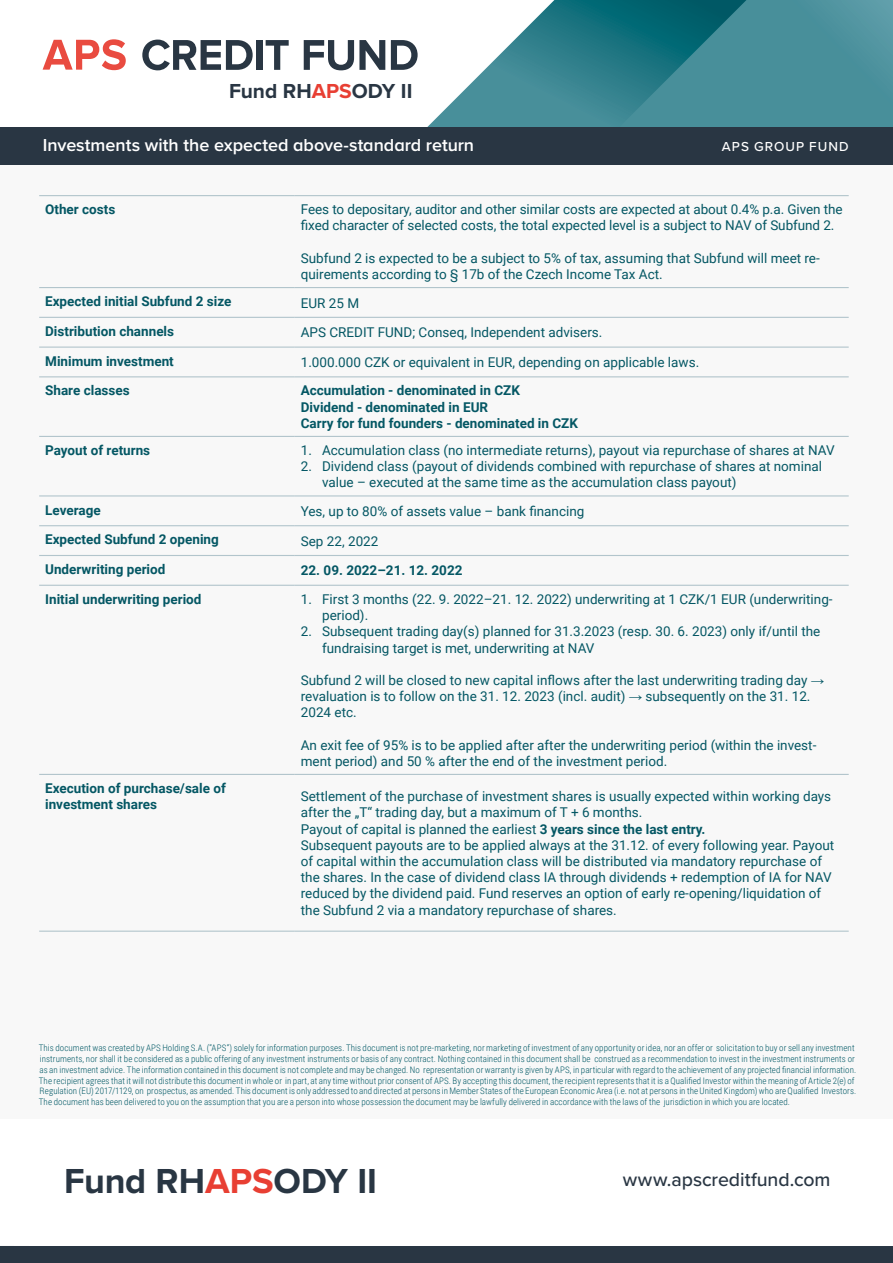
<style>
.page{position:relative;width:893px;height:1263px;background:#fff}
.page>*{position:absolute;margin:0;border:0;box-sizing:border-box;transform-origin:0 0}
.t1{font:700 36px "Proxima Nova";color:#293643}
.t2{font:700 21px "Proxima Nova";color:#293643}
.t3{font:500 19.5px "Proxima Nova";color:#293643}
.t4{font:600 18px "Proxima Nova A";color:#fff}
.t5{font:13.5px/16.2px "Roboto";color:#045764}
.t6{font:700 13.5px/16.2px "Roboto";color:#045764}
.t7{font:500 13.5px "Proxima Nova";letter-spacing:.08em;color:#fff}
.H2_-_Roboto{font:300 9px/10.8px "Roboto Condensed";letter-spacing:.005em;color:#005865}
.s1{color:#e83f33}
.s2{font-family:"Arial"}
.s3{font-weight:700}
</style>
<div class="page">
<div style="left:0;top:165px;width:893px;height:953px;background:#f8f8f8"></div>
<svg style="left:427px;top:0;width:191px;height:127px"></svg>
<svg style="left:618px;top:0;width:275px;height:127px;background:#3b8792"></svg>
<div style="left:0;top:1246px;width:893px;height:17px;background:#293643"></div>
<div style="left:0;top:127px;width:893px;height:38px;background:#293643"></div>
<hr style="left:39px;top:195px;width:256px;height:1px;background:#b2c5cc">
<hr style="left:295px;top:195px;width:554px;height:1px;background:#b2c5cc">
<hr style="left:39px;top:287px;width:256px;height:1px;background:#b2c5cc">
<hr style="left:295px;top:287px;width:554px;height:1px;background:#b2c5cc">
<hr style="left:39px;top:317px;width:256px;height:1px;background:#b2c5cc">
<hr style="left:295px;top:317px;width:554px;height:1px;background:#b2c5cc">
<hr style="left:39px;top:347px;width:256px;height:1px;background:#b2c5cc">
<hr style="left:295px;top:347px;width:554px;height:1px;background:#b2c5cc">
<hr style="left:39px;top:376px;width:256px;height:1px;background:#b2c5cc">
<hr style="left:295px;top:376px;width:554px;height:1px;background:#b2c5cc">
<hr style="left:39px;top:436px;width:256px;height:1px;background:#b2c5cc">
<hr style="left:295px;top:436px;width:554px;height:1px;background:#b2c5cc">
<hr style="left:39px;top:495px;width:256px;height:1px;background:#b2c5cc">
<hr style="left:295px;top:495px;width:554px;height:1px;background:#b2c5cc">
<hr style="left:39px;top:525px;width:256px;height:1px;background:#b2c5cc">
<hr style="left:295px;top:525px;width:554px;height:1px;background:#b2c5cc">
<hr style="left:39px;top:555px;width:256px;height:1px;background:#b2c5cc">
<hr style="left:295px;top:555px;width:554px;height:1px;background:#b2c5cc">
<hr style="left:39px;top:585px;width:256px;height:1px;background:#b2c5cc">
<hr style="left:295px;top:585px;width:554px;height:1px;background:#b2c5cc">
<hr style="left:39px;top:774px;width:256px;height:1px;background:#b2c5cc">
<hr style="left:295px;top:774px;width:554px;height:1px;background:#b2c5cc">
<hr style="left:39px;top:930px;width:256px;height:2px;background:#b2c5cc">
<hr style="left:295px;top:930px;width:554px;height:2px;background:#b2c5cc">
<svg style="left:43px;top:39px;width:83px;height:31px"></svg>
<svg style="left:142px;top:40px;width:111px;height:30px"></svg>
<div style="left:257px;top:40px;width:6px;height:30px;background:#293643"></div>
<svg style="left:266px;top:40px;width:23px;height:30px"></svg>
<svg style="left:304px;top:40px;width:81px;height:30px"></svg>
<svg style="left:391px;top:40px;width:27px;height:30px"></svg>
<p class="t2" style="left:229px;top:76px;width:185px">Fund RH<span class="s1">APS</span>ODY II</p>
<p class="t4" style="left:43px;top:132px;width:433px">Investments with the expected above-standard return</p>
<p class="t7" style="left:722px;top:137px;width:128px">APS GROUP FUND</p>
<p class="t6" style="left:45px;top:201px;width:72px">Other costs</p>
<p class="t5" style="left:301px;top:201px;width:543px">Fees to depositary, auditor and other similar costs are expected at about 0.4% p.a. Given the fixed character of selected costs, the total expected level is a subject to NAV of Subfund 2.</p>
<p class="t5" style="left:301px;top:249px;width:520px">Subfund 2 is expected to be a subject to 5% of tax, assuming that Subfund will meet re&shy;quirements according to § 17b of the Czech Income Tax Act.</p>
<p class="t6" style="left:45px;top:293px;width:188px">Expected initial Subfund 2 size</p>
<p class="t5" style="left:301px;top:294px;width:60px">EUR 25 M</p>
<p class="t6" style="left:45px;top:323px;width:130px">Distribution channels</p>
<p class="t5" style="left:301px;top:324px;width:303px">APS CREDIT FUND; Conseq, Independent advisers.</p>
<p class="t6" style="left:45px;top:352px;width:130px">Minimum investment</p>
<p class="t5" style="left:301px;top:354px;width:400px">1.000.000 CZK or equivalent in EUR, depending on applicable laws.</p>
<p class="t6" style="left:45px;top:382px;width:86px">Share classes</p>
<p class="t6" style="left:301px;top:382px;width:221px">Accumulation - denominated in CZK</p>
<p class="t6" style="left:301px;top:398px;width:189px">Dividend - denominated in EUR</p>
<p class="t6" style="left:301px;top:414px;width:279px">Carry for fund founders - denominated in CZK</p>
<p class="t6" style="left:45px;top:442px;width:107px">Payout of returns</p>
<p class="t5" style="left:301px;top:442px;width:535px">1. Accumulation class (no intermediate returns), payout via repurchase of shares at NAV</p>
<p class="t5" style="left:322px;top:458px;width:502px;text-indent:-21px">2. Dividend class (payout of dividends combined with repurchase of shares at nominal value – executed at the same time as the accumulation class payout)</p>
<p class="t6" style="left:45px;top:501px;width:57px">Leverage</p>
<p class="t5" style="left:301px;top:502px;width:285px">Yes, up to 80% of assets value – bank financing</p>
<p class="t6" style="left:45px;top:531px;width:175px">Expected Subfund 2 opening</p>
<p class="t5" style="left:301px;top:532px;width:79px">Sep 22, 2022</p>
<p class="t6" style="left:45px;top:561px;width:122px">Underwriting period</p>
<p class="t6" style="left:301px;top:562px;width:163px">22. 09. 2022–21. 12. 2022</p>
<p class="t6" style="left:45px;top:590px;width:158px">Initial underwriting period</p>
<p class="t5" style="left:322px;top:590px;width:512px;text-indent:-21px">1. First 3 months (22. 9. 2022–21. 12. 2022) underwriting at 1 CZK/1 EUR (underwriting&shy;period).</p>
<p class="t5" style="left:322px;top:623px;width:500px;text-indent:-21px">2. Subsequent trading day(s) planned for 31.3.2023 (resp. 30. 6. 2023) only if/until the fundraising target is met, underwriting at NAV</p>
<p class="t5" style="left:301px;top:671px;width:525px">Subfund 2 will be closed to new capital inflows after the last underwriting trading day <span class="s2">→ </span>revaluation is to follow on the 31. 12. 2023 (incl. audit) <span class="s2">→</span> subsequently on the 31. 12.<br>2024 etc.</p>
<p class="t5" style="left:301px;top:736px;width:517px">An exit fee of 95% is to be applied after after the underwriting period (within the invest&shy;ment period) and 50 % after the end of the investment period.</p>
<p class="t6" style="left:45px;top:780px;width:182px">Execution of purchase/sale of investment shares</p>
<p class="t5" style="left:301px;top:788px;width:532px">Settlement of the purchase of investment shares is usually expected within working days after the „T“ trading day, but a maximum of T + 6 months.</p>
<p class="t5" style="left:301px;top:820px;width:406px">Payout of capital is planned the earliest <span class="s3">3 years since the last entry.</span></p>
<p class="t5" style="left:301px;top:836px;width:535px">Subsequent payouts are to be applied always at the 31.12. of every following year. Payout of capital within the accumulation class will be distributed via mandatory repurchase of the shares. In the case of dividend class IA through dividends + redemption of IA for NAV reduced by the dividend paid. Fund reserves an option of early re-opening/liquidation of the Subfund 2 via a mandatory repurchase of shares.</p>
<p class="H2_-_Roboto" style="left:39px;top:1042px;width:819px">This document was created by APS Holding S.A. (“APS”) solely for information purposes. This document is not pre-marketing, nor marketing of investment of any opportunity or idea, nor an offer or solicitation to buy or sell any investment instruments, nor shall it be considered as a public offering of any investment instruments or basis of any contract. Nothing contained in this document shall be construed as a recommendation to invest in the investment instruments or as an investment advice. The information contained in this document is not complete and may be changed. No representation or warranty is given by APS, in particular with regard to the achievement of any projected financial information.<br>The recipient agrees that it will not distribute this document in whole or in part, at any time without prior consent of APS. By accepting this document, the recipient represents that it is a Qualified Investor within the meaning of Article 2(e) of Regulation (EU) 2017/1129, on prospectus, as amended. This document is only addressed to and directed at persons in Member States of the European Economic Area (i.e. not at persons in the United Kingdom) who are Qualified Investors.<br>The document has been delivered to you on the assumption that you are a person into whose possession the document may be lawfully delivered in accordance with the laws of the jurisdiction in which you are located.</p>
<p class="t1" style="left:64px;top:1154px;width:314px">Fund RH<span class="s1">APS</span>ODY II</p>
<p class="t3" style="left:623px;top:1165px;width:209px">www.apscreditfund.com</p>
</div>
